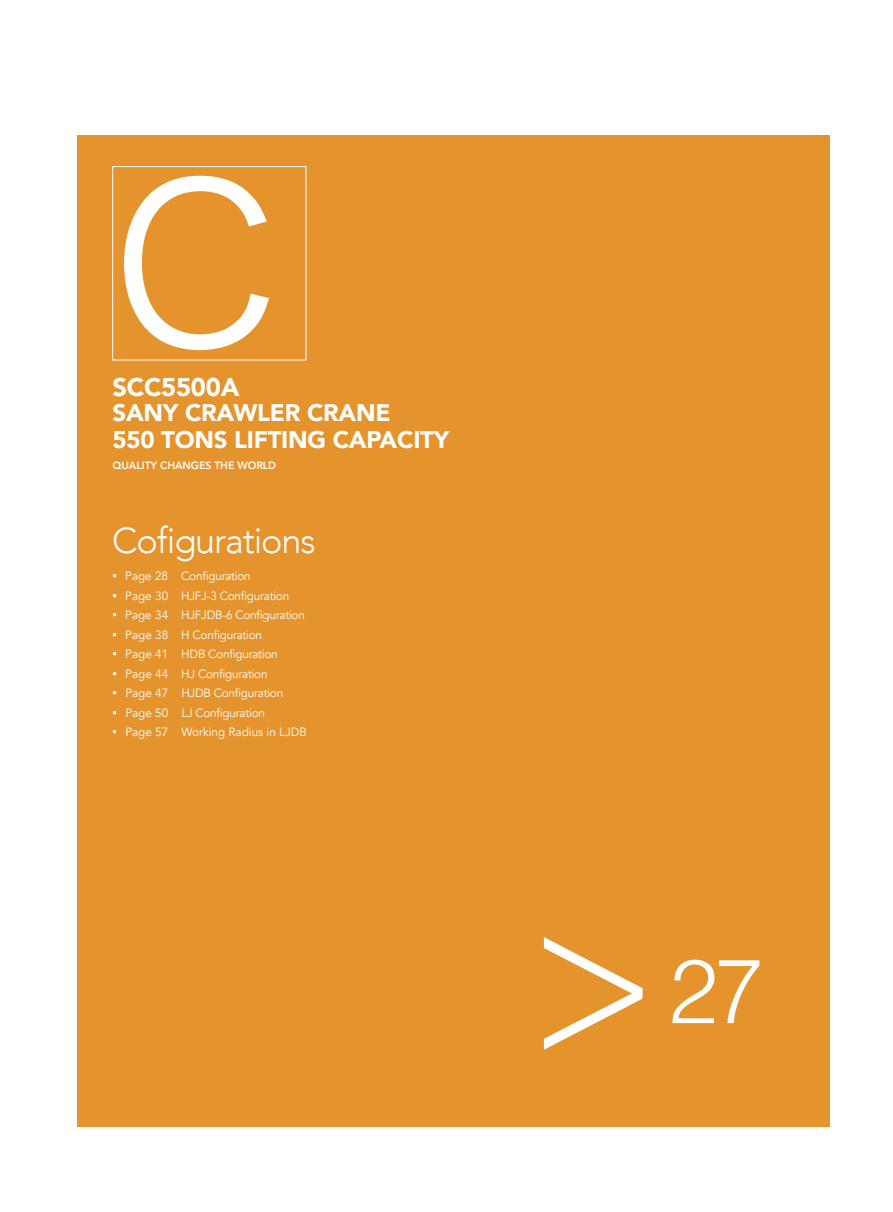
<style>
.page{position:relative;width:893px;height:1212px;background:#fff}
.page>*{position:absolute;margin:0;border:0;box-sizing:border-box;transform-origin:0 0}
.t1{font:221.25px "Hira Kaku Pro W3";color:#fff}
.t2{font:300 218.25px "Avenir";color:#fff;scale:.9 1}
.t3{font:300 90px "Helvetica";color:#fff}
.t4{font:300 36px "Avenir";letter-spacing:-.03em;color:#fff}
.t5{font:900 25.5px "Avenir";letter-spacing:-.01em;color:#fff}
.t6{font:900 24px/27px "Avenir";letter-spacing:-.01em;color:#fff}
.t7{font:12px "Avenir";letter-spacing:-.02em;color:#fff}
.t8{font:12px "Avenir";color:#fff}
.t9{font:800 10.5px "Avenir";letter-spacing:-.005em;color:#fff}
.s1{font-family:"Microsoft Ya Hei"}
</style>
<div class="page">
<div style="left:77px;top:135px;width:752px;height:992px;background:#e5932c"></div>
<div style="left:112px;top:166px;width:194px;height:194px;border:1px solid #fff"></div>
<h1 class="t1" style="left:112px;top:68px;width:169px">C</h1>
<h3 class="t5" style="left:112px;top:365px;width:129px">SCC5500A</h3>
<h3 class="t6" style="left:112px;top:399px;width:338px">SANY CRAWLER CRANE<br>550 TONS LIFTING CAPACITY</h3>
<p class="t9" style="left:112px;top:457px;width:165px">QUALITY CHANGES THE WORLD</p>
<h3 class="t4" style="left:112px;top:520px;width:205px">Cofigurations</h3>
<p class="t7" style="left:112px;top:569px;width:140px"><span class="s1">▪</span> Page 28 Configuration</p>
<p class="t7" style="left:113px;top:588px;width:178px"><span class="s1">▪</span> Page 30 HJFJ-3 Configuration</p>
<p class="t7" style="left:113px;top:608px;width:194px"><span class="s1">▪</span> Page 34 HJFJDB-6 Configuration</p>
<p class="t7" style="left:113px;top:627px;width:151px"><span class="s1">▪</span> Page 38 H Configuration</p>
<p class="t7" style="left:113px;top:647px;width:167px"><span class="s1">▪</span> Page 41 HDB Configuration</p>
<p class="t7" style="left:113px;top:666px;width:156px"><span class="s1">▪</span> Page 44 HJ Configuration</p>
<p class="t7" style="left:113px;top:686px;width:172px"><span class="s1">▪</span> Page 47 HJDB Configuration</p>
<p class="t7" style="left:113px;top:705px;width:154px"><span class="s1">▪</span> Page 50 LJ Configuration</p>
<p class="t8" style="left:113px;top:725px;width:196px"><span class="s1">▪</span> Page 57 Working Radius in LJDB</p>
<h2 class="t2" style="left:528px;top:855px;width:147px">&gt;</h2>
<h3 class="t3" style="left:668px;top:914px;width:97px">27</h3>
</div>
